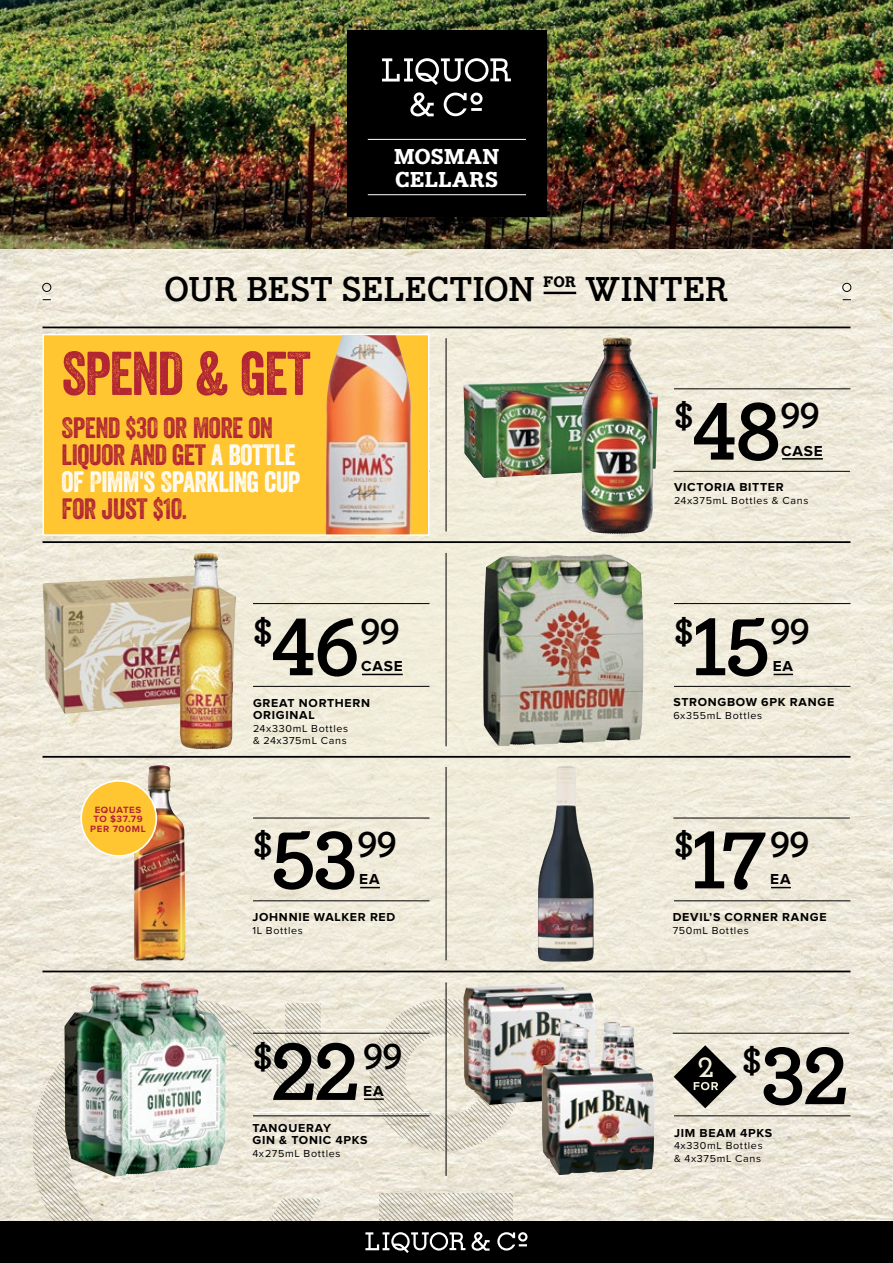
<style>
.page{position:relative;width:893px;height:1263px;background:#fff}
.page>*{position:absolute;margin:0;border:0;box-sizing:border-box;transform-origin:0 0}
.t1{font:700 78.3px "Bodoni Egyptian Pro";letter-spacing:-.03em;color:#000}
.t2{font:59.7px "Veneer";letter-spacing:-.025em;color:#b22532}
.t3{font:700 34.95px "Bodoni Egyptian Pro";letter-spacing:-.015em;color:#000}
.t4{font:700 33.6px "Bodoni Egyptian Pro";letter-spacing:-.005em;color:#000}
.t5{font:700 30px "Josefin Slab";color:#f3f0da}
.t6{font:28.5px/27px "Veneer Two";letter-spacing:-.02em;color:#b22532}
.t7{font:700 expanded 21px/23.1px "Bodoni Egyptian Pro";letter-spacing:.005em;color:#fff}
.t8{font:700 15px "Proxima Nova";letter-spacing:.06em;color:#000}
.t9{font:700 expanded 14.7px "Bodoni Egyptian Pro";color:#000}
.t10{font:700 12px/12px "Proxima Nova";letter-spacing:.06em;color:#000}
.t11{font:10.5px/12.8px "Proxima Nova";letter-spacing:.06em;color:#000}
.t12{font:700 9.45px/9.4px "Proxima Nova";letter-spacing:.06em;color:#b22532;text-align:center}
.s1{color:#fff}
</style>
<div class="page">
<img style="left:0;top:248px;width:893px;height:973px">
<hr style="left:43px;top:756px;width:807px;height:2px;background:#000">
<hr style="left:43px;top:541px;width:807px;height:2px;background:#000">
<hr style="left:43px;top:327px;width:807px;height:1px;background:#000">
<hr style="left:43px;top:970px;width:807px;height:2px;background:#000">
<hr style="left:446px;top:338px;width:1px;height:193px;background:#000">
<hr style="left:446px;top:553px;width:1px;height:193px;background:#000">
<hr style="left:446px;top:767px;width:1px;height:193px;background:#000">
<hr style="left:446px;top:982px;width:1px;height:194px;background:#000">
<svg style="left:33px;top:999px;width:288px;height:222px;background:#e4dfd1"></svg>
<svg style="left:370px;top:999px;width:152px;height:152px;background:#dfdacc"></svg>
<div style="left:0;top:1221px;width:893px;height:42px;background:#000"></div>
<svg style="left:365px;top:1194px;width:162px;height:59px"></svg>
<hr style="left:674px;top:686px;width:176px;height:1px;background:#000">
<hr style="left:674px;top:900px;width:176px;height:1px;background:#000">
<hr style="left:674px;top:471px;width:176px;height:1px;background:#000">
<hr style="left:253px;top:686px;width:176px;height:1px;background:#000">
<hr style="left:253px;top:900px;width:176px;height:1px;background:#000">
<hr style="left:674px;top:1115px;width:176px;height:1px;background:#000">
<hr style="left:253px;top:1115px;width:176px;height:1px;background:#000">
<hr style="left:253px;top:603px;width:176px;height:1px;background:#000">
<hr style="left:253px;top:818px;width:176px;height:1px;background:#000">
<hr style="left:253px;top:1033px;width:176px;height:1px;background:#000">
<hr style="left:674px;top:603px;width:176px;height:1px;background:#000">
<hr style="left:674px;top:389px;width:176px;height:1px;background:#000">
<hr style="left:673px;top:818px;width:177px;height:1px;background:#000">
<hr style="left:673px;top:1033px;width:176px;height:1px;background:#000">
<div style="left:42px;top:283px;width:9px;height:9px;border:1px solid #000;border-radius:50%"></div>
<div style="left:842px;top:283px;width:9px;height:9px;border:1px solid #000;border-radius:50%"></div>
<hr style="left:544px;top:292px;width:32px;height:2px;background:#000">
<img style="left:0;top:0;width:893px;height:248px">
<div style="left:347px;top:30px;width:199px;height:187px;background:#000"></div>
<svg style="left:410px;top:92px;width:24px;height:24px"></svg>
<svg style="left:444px;top:93px;width:39px;height:23px"></svg>
<svg style="left:382px;top:58px;width:129px;height:27px"></svg>
<hr style="left:367px;top:139px;width:159px;height:1px;background:#fff">
<hr style="left:367px;top:194px;width:159px;height:1px;background:#fff">
<svg style="left:771px;top:887px;width:20px;height:1px"></svg>
<svg style="left:360px;top:887px;width:20px;height:1px"></svg>
<hr style="left:362px;top:674px;width:41px;height:1px;background:#000">
<img style="left:42px;top:575px;width:194px;height:139px">
<img style="left:179px;top:553px;width:54px;height:196px">
<img style="left:483px;top:554px;width:120px;height:192px">
<svg style="left:774px;top:674px;width:19px;height:1px"></svg>
<img style="left:134px;top:765px;width:51px;height:195px">
<div style="left:81px;top:781px;width:75px;height:75px;background:#ffc632;border-radius:50%"></div>
<div style="left:80px;top:780px;width:77px;height:77px;border:2px solid #fff;border-radius:50%"></div>
<img style="left:538px;top:766px;width:56px;height:196px">
<svg style="left:43px;top:334px;width:386px;height:202px;background:#f7c149"></svg>
<img style="left:329px;top:335px;width:13px;height:46px">
<hr style="left:782px;top:458px;width:41px;height:2px;background:#000">
<hr style="left:253px;top:1112px;width:176px;height:1px;background:#fff">
<hr style="left:253px;top:1029px;width:176px;height:1px;background:#fff">
<hr style="left:364px;top:1098px;width:20px;height:2px;background:#000">
<img style="left:64px;top:982px;width:162px;height:194px">
<img style="left:463px;top:380px;width:195px;height:98px">
<img style="left:581px;top:337px;width:37px;height:181px">
<svg style="left:674px;top:1045px;width:63px;height:63px;background:#7c7971"></svg>
<img style="left:463px;top:983px;width:132px;height:122px">
<img style="left:542px;top:1022px;width:62px;height:129px">
<h3 class="t7" style="left:394px;top:146px;width:107px">MOSMAN<br>CELLARS</h3>
<h3 class="t4" style="left:164px;top:268px;width:372px">OUR BEST SELECTION</h3>
<h3 class="t9" style="left:544px;top:273px;width:34px">FOR</h3>
<h3 class="t4" style="left:585px;top:268px;width:145px">WINTER</h3>
<h2 class="t2" style="left:62px;top:337px;width:250px">SPEND &amp; GET</h2>
<h3 class="t6" style="left:62px;top:414px;width:240px">SPEND $30 OR MORE ON<br>LIQUOR AND GET <span class="s1">A BOTTLE<br>OF PIMM'S SPARKLING CUP</span></h3>
<h3 class="t6" style="left:62px;top:495px;width:127px">FOR JUST $10.</h3>
<h3 class="t3" style="left:674px;top:395px;width:21px">$</h3>
<h1 class="t1" style="left:692px;top:384px;width:90px">48</h1>
<h3 class="t3" style="left:780px;top:395px;width:41px">99</h3>
<h3 class="t8" style="left:781px;top:444px;width:43px">CASE</h3>
<p class="t10" style="left:674px;top:482px;width:111px">VICTORIA BITTER</p>
<p class="t11" style="left:674px;top:494px;width:136px">24x375mL Bottles &amp; Cans</p>
<h3 class="t3" style="left:253px;top:610px;width:21px">$</h3>
<h1 class="t1" style="left:271px;top:600px;width:89px">46</h1>
<h3 class="t3" style="left:360px;top:610px;width:41px">99</h3>
<h3 class="t8" style="left:361px;top:659px;width:43px">CASE</h3>
<h3 class="t3" style="left:674px;top:610px;width:21px">$</h3>
<h1 class="t1" style="left:693px;top:600px;width:79px">15</h1>
<h3 class="t3" style="left:770px;top:610px;width:41px">99</h3>
<h3 class="t8" style="left:773px;top:659px;width:22px">EA</h3>
<p class="t10" style="left:253px;top:697px;width:119px">GREAT NORTHERN<br>ORIGINAL</p>
<p class="t11" style="left:253px;top:722px;width:97px">24x330mL Bottles &amp; 24x375mL Cans</p>
<p class="t10" style="left:673px;top:697px;width:162px">STRONGBOW 6PK RANGE</p>
<p class="t11" style="left:673px;top:709px;width:90px">6x355mL Bottles</p>
<p class="t12" style="left:90px;top:805px;width:57px">EQUATES<br>TO $37.79<br>PER 700ML</p>
<h3 class="t3" style="left:253px;top:823px;width:21px">$</h3>
<h1 class="t1" style="left:271px;top:813px;width:88px">53</h1>
<h3 class="t3" style="left:357px;top:823px;width:41px">99</h3>
<h3 class="t8" style="left:359px;top:872px;width:22px">EA</h3>
<h3 class="t3" style="left:674px;top:823px;width:21px">$</h3>
<h1 class="t1" style="left:692px;top:813px;width:75px">17</h1>
<h3 class="t3" style="left:770px;top:823px;width:41px">99</h3>
<h3 class="t8" style="left:770px;top:872px;width:22px">EA</h3>
<p class="t10" style="left:252px;top:911px;width:145px">JOHNNIE WALKER RED</p>
<p class="t11" style="left:252px;top:924px;width:52px">1L Bottles</p>
<p class="t10" style="left:673px;top:911px;width:155px">DEVIL’S CORNER RANGE</p>
<p class="t11" style="left:673px;top:924px;width:77px">750mL Bottles</p>
<h3 class="t3" style="left:253px;top:1035px;width:21px">$</h3>
<h1 class="t1" style="left:271px;top:1024px;width:90px">22</h1>
<h3 class="t3" style="left:363px;top:1035px;width:41px">99</h3>
<h3 class="t8" style="left:363px;top:1084px;width:22px">EA</h3>
<h3 class="t5" style="left:698px;top:1049px;width:17px">2</h3>
<h3 class="t3" style="left:742px;top:1039px;width:21px">$</h3>
<h1 class="t1" style="left:761px;top:1029px;width:89px">32</h1>
<p class="t10" style="left:252px;top:1123px;width:117px">TANQUERAY<br>GIN &amp; TONIC 4PKS</p>
<p class="t11" style="left:252px;top:1147px;width:90px">4x275mL Bottles</p>
<p class="t10" style="left:674px;top:1127px;width:100px">JIM BEAM 4PKS</p>
<p class="t11" style="left:674px;top:1139px;width:90px">4x330mL Bottles &amp; 4x375mL Cans</p>
</div>
